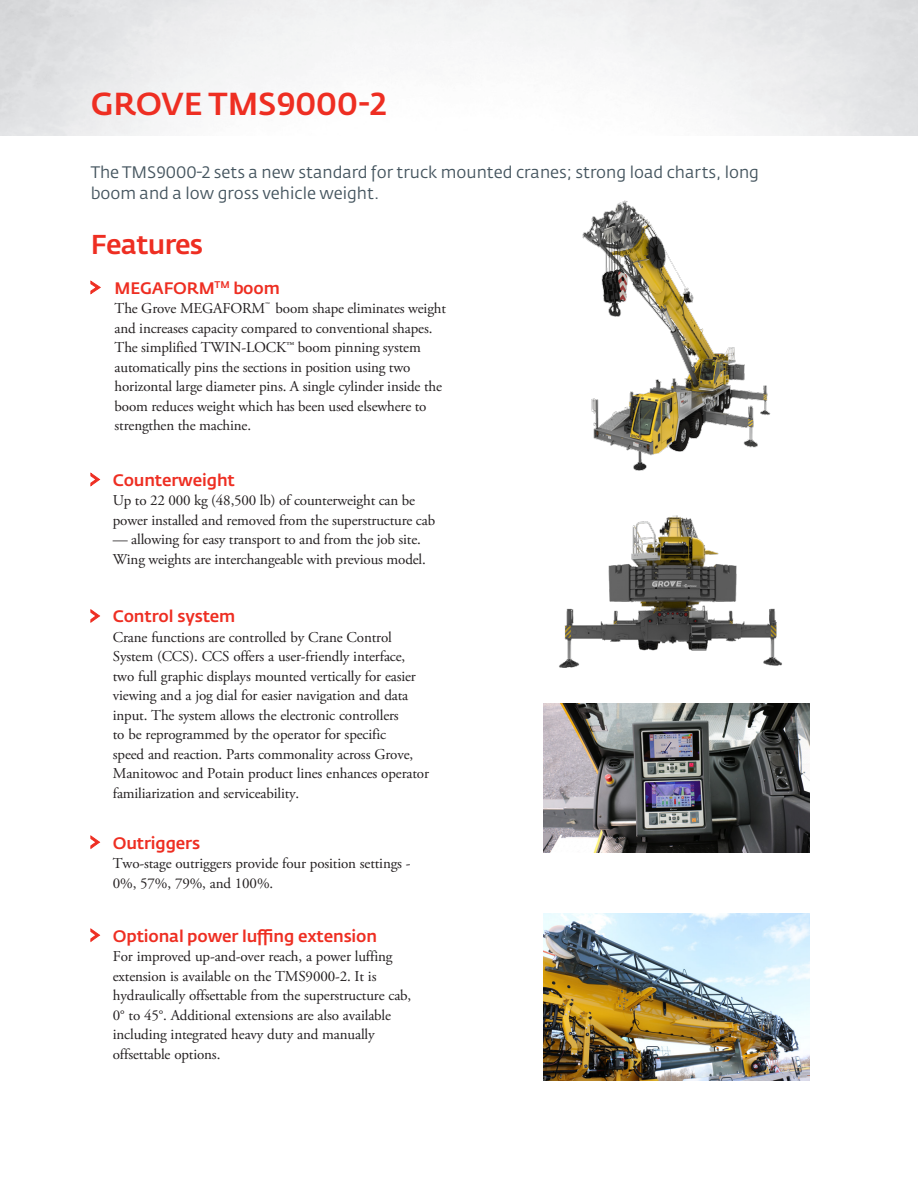
<style>
.page{position:relative;width:918px;height:1188px;background:#fff}
.page>*{position:absolute;margin:0;border:0;box-sizing:border-box;transform-origin:0 0}
.t1{font:500 31.5px "Fedra Sans Pro";color:#ee2e22}
.t2{font:500 27px "Fedra Sans Pro";letter-spacing:-.025em;color:#ee2e22}
.t3{font:16.5px/21px "Fedra Sans Pro";color:#45555f}
.Head_Reverse_Bar{font:500 16.5px "Fedra Sans Pro";letter-spacing:-.01em;color:#ee2e22}
.Head_Reverse_Bar-2{font:15px/19.5px "Adobe Garamond Pro";letter-spacing:-.01em;color:#231f20}
</style>
<div class="page">
<svg style="left:90px;top:281px;width:11px;height:13px"></svg>
<svg style="left:90px;top:473px;width:10px;height:13px"></svg>
<svg style="left:90px;top:609px;width:10px;height:14px"></svg>
<svg style="left:90px;top:835px;width:10px;height:14px"></svg>
<svg style="left:90px;top:928px;width:10px;height:14px"></svg>
<img style="left:559px;top:515px;width:223px;height:152px">
<img style="left:544px;top:704px;width:266px;height:148px">
<img style="left:582px;top:200px;width:189px;height:271px">
<img style="left:544px;top:914px;width:266px;height:167px">
<p class="t1" style="left:91px;top:85px;width:297px">GROVE TMS9000-2</p>
<p class="t3" style="left:91px;top:161px;width:670px">The TMS9000-2 sets a new standard for truck mounted cranes; strong load charts, long boom and a low gross vehicle weight.</p>
<p class="t2" style="left:91px;top:227px;width:114px">Features</p>
<p class="Head_Reverse_Bar" style="left:115px;top:278px;width:167px">MEGAFORM<sup>TM</sup> boom</p>
<p class="Head_Reverse_Bar-2" style="left:115px;top:299px;width:333px">The Grove MEGAFORM<sup>™</sup> boom shape eliminates weight and increases capacity compared to conventional shapes.<br>The simplified TWIN-LOCK™ boom pinning system automatically pins the sections in position using two horizontal large diameter pins. A single cylinder inside the boom reduces weight which has been used elsewhere to strengthen the machine.</p>
<p class="Head_Reverse_Bar" style="left:113px;top:470px;width:124px">Counterweight</p>
<p class="Head_Reverse_Bar-2" style="left:113px;top:491px;width:324px">Up to 22 000 kg (48,500 lb) of counterweight can be power installed and removed from the superstructure cab</p>
<p class="Head_Reverse_Bar-2" style="left:113px;top:530px;width:315px">— allowing for easy transport to and from the job site.<br>Wing weights are interchangeable with previous model.</p>
<p class="Head_Reverse_Bar" style="left:113px;top:606px;width:124px">Control system</p>
<p class="Head_Reverse_Bar-2" style="left:113px;top:628px;width:318px">Crane functions are controlled by Crane Control System (CCS). CCS offers a user-friendly interface, two full graphic displays mounted vertically for easier viewing and a jog dial for easier navigation and data input. The system allows the electronic controllers<br>to be reprogrammed by the operator for specific<br>speed and reaction. Parts commonality across Grove, Manitowoc and Potain product lines enhances operator familiarization and serviceability.</p>
<p class="Head_Reverse_Bar" style="left:113px;top:832px;width:89px">Outriggers</p>
<p class="Head_Reverse_Bar-2" style="left:113px;top:854px;width:299px">Two-stage outriggers provide four position settings -<br>0%, 57%, 79%, and 100%.</p>
<p class="Head_Reverse_Bar" style="left:113px;top:925px;width:266px">Optional power luffing extension</p>
<p class="Head_Reverse_Bar-2" style="left:113px;top:947px;width:300px">For improved up-and-over reach, a power luffing extension is available on the TMS9000-2. It is hydraulically offsettable from the superstructure cab, 0° to 45°. Additional extensions are also available including integrated heavy duty and manually offsettable options.</p>
</div>
